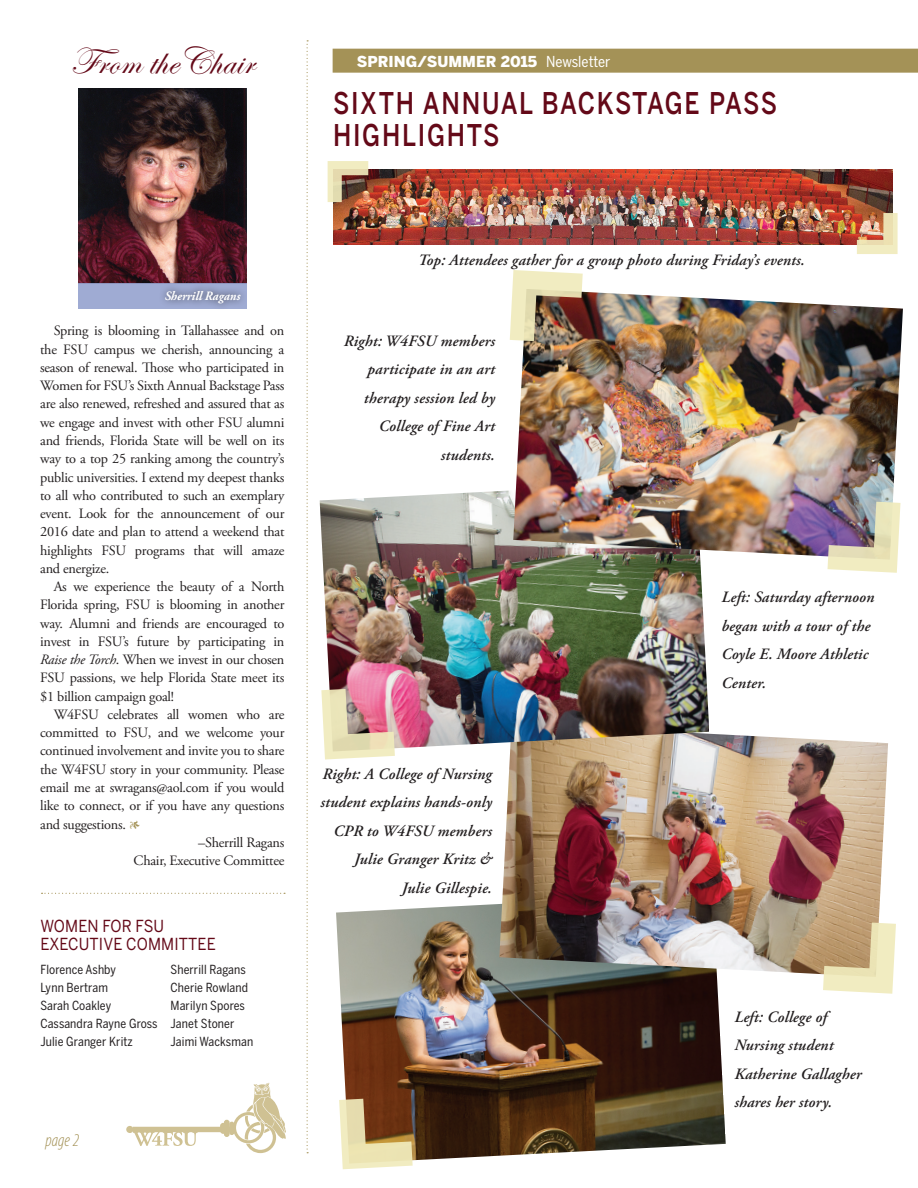
<style>
.page{position:relative;width:918px;height:1188px;background:#fff}
.page>*{position:absolute;margin:0;border:0;box-sizing:border-box;transform-origin:0 0}
.t1{font:39px "Edwardian Script ITC";letter-spacing:.01em;color:#640918}
.t2{font:500 29.7px/32.4px "Benton Sans";letter-spacing:.07em;color:#640918;scale:.82 1}
.t3{font:italic 300 condensed 18px "Myriad Pro";color:#a49257}
.t4{font:16.5px/18px "Benton Sans";letter-spacing:.01em;color:#640918;scale:.9 1}
.t5{font:italic 600 15.75px/28.5px "Adobe Garamond Pro";letter-spacing:.01em;color:#231f20;text-align:right}
.t6{font:900 15px "Benton Sans";color:#fff}
.t7{font:14.25px/18.3px "Adobe Garamond Pro";letter-spacing:-.015em;color:#231f20;text-align:justify}
.t8{font:italic 700 12.75px "Adobe Garamond Pro";color:#fff;scale:.95 1}
.t9{font:12.45px "Benton Sans Cond";letter-spacing:.01em;color:#231f20}
.s1{font-family:"Benton Sans Cond";font-weight:400}
.s2{font-style:italic}
.s3{font-size:12.45px;color:#a49257}
</style>
<div class="page">
<div style="left:333px;top:49px;width:585px;height:24px;background:#a49257"></div>
<svg style="left:307px;top:40px;width:1px;height:1113px"></svg>
<svg style="left:133px;top:1132px;width:65px;height:14px"></svg>
<div style="left:126px;top:1126px;width:7px;height:7px;background:#cfc193;border-radius:50%"></div>
<div style="left:133px;top:1127px;width:97px;height:5px;background:#cfc193"></div>
<div style="left:220px;top:1123px;width:6px;height:11px;border:2px solid #cfc193;border-radius:2px"></div>
<svg style="left:221px;top:1083px;width:65px;height:70px"></svg>
<img style="left:78px;top:88px;width:169px;height:195px">
<div style="left:78px;top:283px;width:169px;height:25px;background:#9fabd3"></div>
<div style="left:158px;top:283px;width:90px;height:28px;background:#231f20;opacity:.75"></div>
<img style="left:336px;top:904px;width:390px;height:257px">
<img style="left:499px;top:733px;width:389px;height:244px">
<svg style="left:42px;top:893px;width:243px;height:1px"></svg>
<img style="left:320px;top:490px;width:389px;height:262px">
<img style="left:513px;top:291px;width:390px;height:269px">
<img style="left:333px;top:169px;width:559px;height:76px">
<img style="left:510px;top:270px;width:73px;height:71px">
<img style="left:828px;top:502px;width:72px;height:71px">
<svg style="left:321px;top:689px;width:74px;height:71px;background:#e1beb0"></svg>
<svg style="left:823px;top:923px;width:73px;height:71px;background:#dac99f"></svg>
<svg style="left:339px;top:1099px;width:74px;height:70px;background:#baa077"></svg>
<svg style="left:328px;top:161px;width:40px;height:41px;background:#b69f7f"></svg>
<svg style="left:857px;top:213px;width:41px;height:41px;background:#dfb993"></svg>
<p class="t1" style="left:71px;top:40px;width:185px">From theChair</p>
<p class="t6" style="left:357px;top:53px;width:255px">SPRING/SUMMER 2015 <span class="s1">Newsletter</span></p>
<p class="t2" style="left:333px;top:87px;width:543px">SIXTH ANNUAL BACKSTAGE PASS<br>HIGHLIGHTS</p>
<p class="t8" style="left:165px;top:288px;width:81px">Sherrill Ragans</p>
<p class="t7" style="left:40px;top:322px;width:246px;text-indent:13px">Spring is blooming in Tallahassee and on the FSU campus we cherish, announcing a season of renewal. Those who participated in Women for FSU’s Sixth Annual Backstage Pass are also renewed, refreshed and assured that as we engage and invest with other FSU alumni and friends, Florida State will be well on its way to a top 25 ranking among the country’s public universities. I extend my deepest thanks to all who contributed to such an exemplary event. Look for the announcement of our 2016 date and plan to attend a weekend that highlights FSU programs that will amaze and energize.</p>
<p class="t7" style="left:40px;top:578px;width:246px;text-indent:13px">As we experience the beauty of a North Florida spring, FSU is blooming in another way. Alumni and friends are encouraged to invest in FSU’s future by participating in <span class="s2">Raise the Torch</span>. When we invest in our chosen FSU passions, we help Florida State meet its $1 billion campaign goal!</p>
<p class="t7" style="left:40px;top:706px;width:246px;text-indent:13px">W4FSU celebrates all women who are committed to FSU, and we welcome your continued involvement and invite you to share the W4FSU story in your community. Please email me at swragans@aol.com if you would like to connect, or if you have any questions and suggestions. <span class="s3">1</span></p>
<p class="t7" style="left:134px;top:834px;width:152px;text-align:right">–Sherrill Ragans<br>Chair, Executive Committee</p>
<p class="t4" style="left:40px;top:917px;width:197px">WOMEN FOR FSU<br>EXECUTIVE COMMITTEE</p>
<p class="t9" style="left:40px;top:962px;width:77px">Florence Ashby</p>
<p class="t9" style="left:40px;top:980px;width:69px">Lynn Bertram</p>
<p class="t9" style="left:40px;top:998px;width:72px">Sarah Coakley</p>
<p class="t9" style="left:40px;top:1016px;width:119px">Cassandra Rayne Gross</p>
<p class="t9" style="left:40px;top:1034px;width:94px">Julie Granger Kritz</p>
<p class="t9" style="left:171px;top:962px;width:77px">Sherrill Ragans</p>
<p class="t9" style="left:171px;top:980px;width:79px">Cherie Rowland</p>
<p class="t9" style="left:171px;top:998px;width:76px">Marilyn Spores</p>
<p class="t9" style="left:171px;top:1016px;width:65px">Janet Stoner</p>
<p class="t9" style="left:171px;top:1034px;width:84px">Jaimi Wacksman</p>
<p class="t3" style="left:46px;top:1129px;width:35px">page 2</p>
<p class="t5" style="left:418px;top:246px;width:388px">Top: Attendees gather for a group photo during Friday’s events.</p>
<p class="t5" style="left:344px;top:327px;width:153px">Right: W4FSU members participate in an art therapy session led by<br>College of Fine Art students.</p>
<p class="t5" style="left:320px;top:760px;width:173px">Right: A College of Nursing student explains hands-only<br>CPR to W4FSU members<br>Julie Granger Kritz &amp;</p>
<p class="t5" style="left:402px;top:874px;width:92px">Julie Gillespie.</p>
<p class="t5" style="left:721px;top:584px;width:155px;text-align:left">Left: Saturday afternoon began with a tour of the<br>Coyle E. Moore Athletic<br>Center.</p>
<p class="t5" style="left:734px;top:1003px;width:94px">Left: College of</p>
<p class="t5" style="left:734px;top:1032px;width:129px;text-align:left">Nursing student<br>Katherine Gallagher shares her story.</p>
</div>
